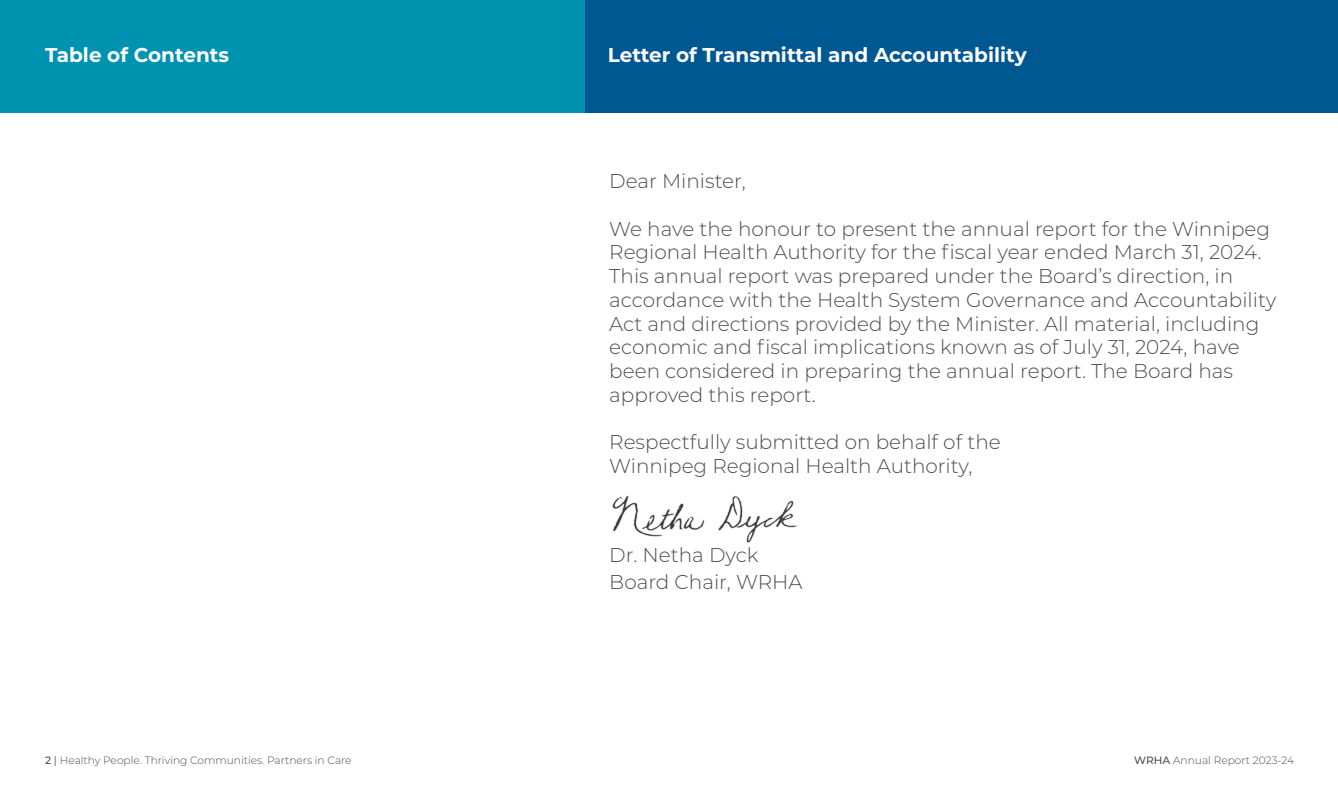
<style>
.page{position:relative;width:1338px;height:810px;background:#fff}
.page>*{position:absolute;margin:0;border:0;box-sizing:border-box;transform-origin:0 0}
.t1{font:300 20px/23.8px "Montserrat";color:#4d4d4d}
.t2{font:700 20px "Montserrat";color:#fff}
.t3{font:300 10.62px "Montserrat";color:#4d4d4d}
.s1{font-weight:500}
.s2{font-weight:400}
</style>
<div class="page">
<div style="left:0;top:0;width:585px;height:112px;background:#0093b1"></div>
<div style="left:585px;top:0;width:753px;height:112px;background:#005892"></div>
<img style="left:612px;top:495px;width:185px;height:48px">
<p class="t2" style="left:45px;top:40px;width:186px">Table of Contents</p>
<p class="t2" style="left:608px;top:40px;width:420px">Letter of Transmittal and Accountability</p>
<p class="t1" style="left:609px;top:168px;width:138px">Dear Minister,</p>
<p class="t1" style="left:609px;top:216px;width:668px">We have the honour to present the annual report for the Winnipeg Regional Health Authority for the fiscal year ended March 31, 2024.<br>This annual report was prepared under the Board’s direction, in accordance with the Health System Governance and Accountability Act and directions provided by the Minister. All material, including economic and fiscal implications known as of July 31, 2024, have been considered in preparing the annual report. The Board has approved this report.</p>
<p class="t1" style="left:609px;top:430px;width:393px">Respectfully submitted on behalf of the<br>Winnipeg Regional Health Authority,</p>
<p class="t1" style="left:609px;top:540px;width:195px;line-height:27.5px">Dr. Netha Dyck<br>Board Chair, WRHA</p>
<p class="t3" style="left:45px;top:753px;width:308px"><span class="s1">2</span> <span class="s2">|</span> Healthy People. Thriving Communities. Partners in Care</p>
<p class="t3" style="left:1134px;top:753px;width:161px"><span class="s1">WRHA</span> Annual Report 2023-24</p>
</div>
